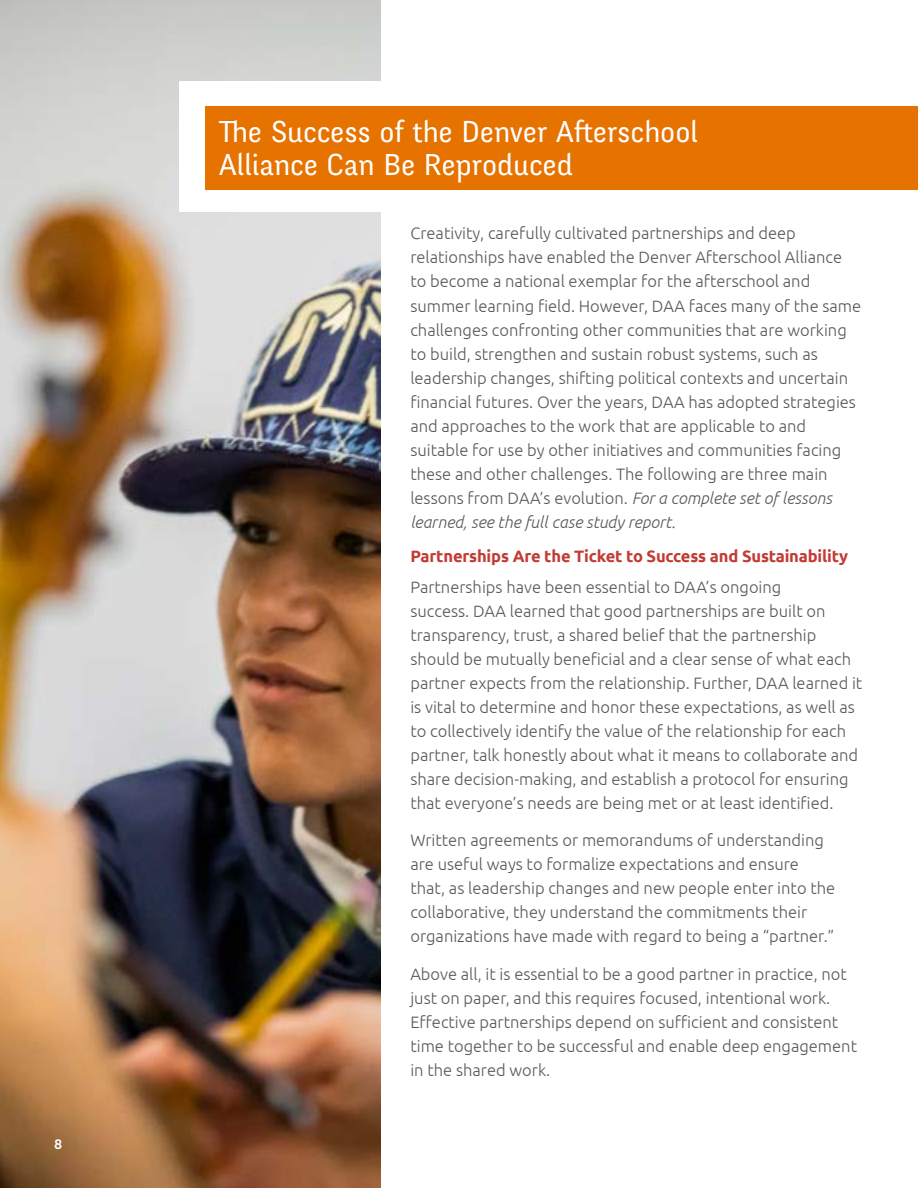
<style>
.page{position:relative;width:918px;height:1188px;background:#fff}
.page>*{position:absolute;margin:0;border:0;box-sizing:border-box;transform-origin:0 0}
.SUBHEAD_ORANGE_BAND{font:30px/33px "Fengardo Neue";color:#fff}
.body{font:300 16.5px/24px "Ubuntu";color:#58595b}
.INLINE_SUBHEAD{font:700 16.5px "Ubuntu";letter-spacing:-.01em;color:#c13c34}
.t1{font:13.5px "Museo Slab 700";color:#fff}
.s1{font-style:italic}
</style>
<div class="page">
<img style="left:0;top:0;width:380px;height:1188px">
<div style="left:179px;top:82px;width:218px;height:130px;background:#fff"></div>
<div style="left:205px;top:107px;width:713px;height:83px;background:#e67200"></div>
<p class="t1" style="left:54px;top:1136px;width:10px">8</p>
<p class="SUBHEAD_ORANGE_BAND" style="left:219px;top:115px;width:481px">The Success of the Denver Afterschool<br>Alliance Can Be Reproduced</p>
<p class="body" style="left:410px;top:221px;width:452px">Creativity, carefully cultivated partnerships and deep relationships have enabled the Denver Afterschool Alliance to become a national exemplar for the afterschool and summer learning field. However, DAA faces many of the same challenges confronting other communities that are working to build, strengthen and sustain robust systems, such as leadership changes, shifting political contexts and uncertain financial futures. Over the years, DAA has adopted strategies and approaches to the work that are applicable to and suitable for use by other initiatives and communities facing these and other challenges. The following are three main lessons from DAA’s evolution. <span class="s1">For a complete set of lessons learned, see the full case study report.</span></p>
<p class="INLINE_SUBHEAD" style="left:410px;top:546px;width:439px">Partnerships Are the Ticket to Success and Sustainability</p>
<p class="body" style="left:410px;top:575px;width:453px">Partnerships have been essential to DAA’s ongoing<br>success. DAA learned that good partnerships are built on transparency, trust, a shared belief that the partnership should be mutually beneficial and a clear sense of what each partner expects from the relationship. Further, DAA learned it is vital to determine and honor these expectations, as well as to collectively identify the value of the relationship for each partner, talk honestly about what it means to collaborate and share decision-making, and establish a protocol for ensuring that everyone’s needs are being met or at least identified.</p>
<p class="body" style="left:410px;top:828px;width:426px">Written agreements or memorandums of understanding are useful ways to formalize expectations and ensure that, as leadership changes and new people enter into the collaborative, they understand the commitments their organizations have made with regard to being a “partner.”</p>
<p class="body" style="left:410px;top:962px;width:448px">Above all, it is essential to be a good partner in practice, not just on paper, and this requires focused, intentional work.<br>Effective partnerships depend on sufficient and consistent time together to be successful and enable deep engagement in the shared work.</p>
</div>
